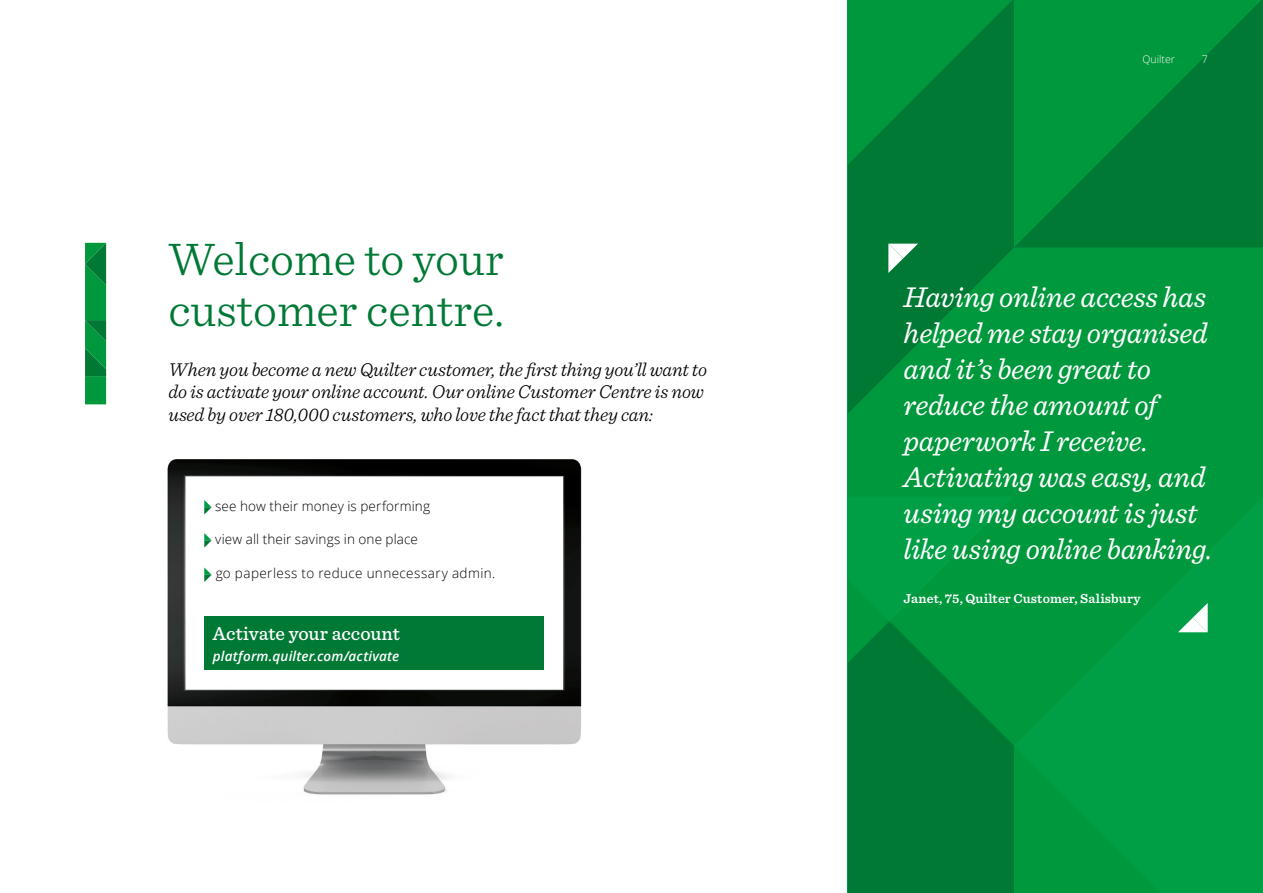
<style>
.page{position:relative;width:1263px;height:893px;background:#fff}
.page>*{position:absolute;margin:0;border:0;box-sizing:border-box;transform-origin:0 0}
.t1{font:300 48px/51px "Sentinel";color:#007935}
.t2{font:italic 30px/36px "Sentinel";letter-spacing:-.015em;color:#fff}
.t3{font:italic 300 19.5px/22.5px "Sentinel";letter-spacing:-.01em;color:#000}
.t4{font:500 19.5px "Sentinel";letter-spacing:.005em;color:#fff}
.t5{font:300 13.5px "Open Sans";letter-spacing:.015em;color:#000}
.t6{font:600 13.5px "Sentinel";letter-spacing:.015em;color:#fff}
.t7{font:italic 600 13.5px "Open Sans";letter-spacing:.01em;color:#fff}
.t8{font:300 10.5px "Open Sans";color:#fff}
</style>
<div class="page">
<img style="left:167px;top:459px;width:415px;height:336px">
<div style="left:848px;top:0;width:415px;height:893px;background:#00983c"></div>
<svg style="left:1014px;top:0;width:248px;height:248px"></svg>
<svg style="left:848px;top:0;width:166px;height:414px;fill:#007935"></svg>
<svg style="left:1262px;top:0;width:1px;height:497px"></svg>
<svg style="left:848px;top:621px;width:166px;height:272px;fill:#007935"></svg>
<svg style="left:85px;top:243px;width:21px;height:161px;background:#028f3b"></svg>
<div style="left:204px;top:616px;width:340px;height:53px;background:#007935"></div>
<svg style="left:888px;top:244px;width:30px;height:29px"></svg>
<svg style="left:1178px;top:603px;width:30px;height:29px"></svg>
<svg style="left:204px;top:500px;width:8px;height:15px"></svg>
<svg style="left:204px;top:533px;width:8px;height:15px"></svg>
<svg style="left:204px;top:567px;width:8px;height:15px"></svg>
<h1 class="t1" style="left:168px;top:230px;width:337px">Welcome to your customer centre.</h1>
<p class="t3" style="left:168px;top:357px;width:540px">When you become a new Quilter customer, the first thing you’ll want to do is activate your online account. Our online Customer Centre is now used by over 180,000 customers, who love the fact that they can:</p>
<p class="t5" style="left:215px;top:497px;width:216px">see how their money is performing</p>
<p class="t5" style="left:215px;top:530px;width:204px">view all their savings in one place</p>
<p class="t5" style="left:216px;top:564px;width:281px">go paperless to reduce unnecessary admin.</p>
<p class="t4" style="left:213px;top:619px;width:188px">Activate your account</p>
<p class="t7" style="left:213px;top:647px;width:188px">platform.quilter.com/activate</p>
<p class="t8" style="left:1142px;top:52px;width:34px">Quilter</p>
<p class="t8" style="left:1202px;top:52px;width:7px">7</p>
<h2 class="t2" style="left:904px;top:277px;width:310px">Having online access has helped me stay organised and it’s been great to reduce the amount of paperwork I receive.<br>Activating was easy, and using my account is just like using online banking.</h2>
<p class="t6" style="left:904px;top:588px;width:239px">Janet, 75, Quilter Customer, Salisbury</p>
</div>
